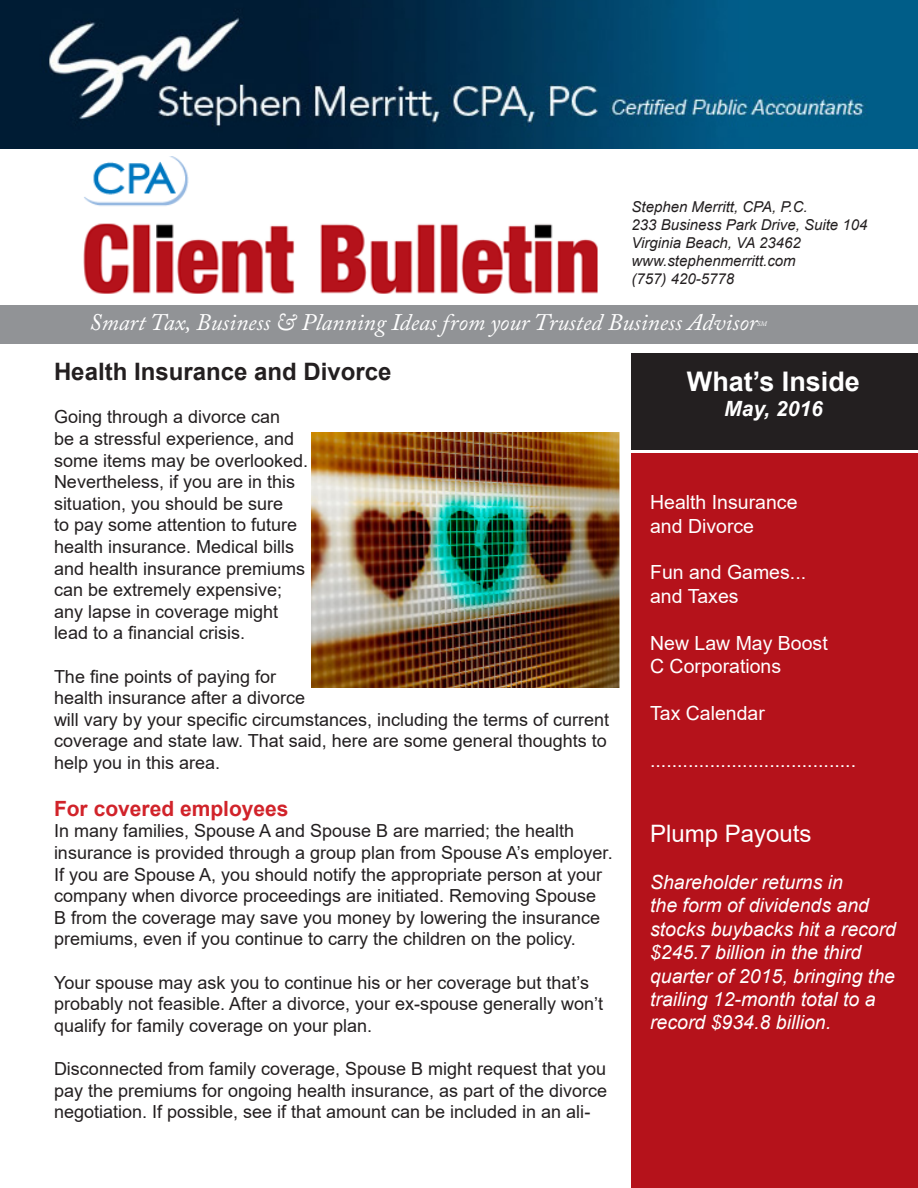
<style>
.page{position:relative;width:918px;height:1188px;background:#fff}
.page>*{position:absolute;margin:0;border:0;box-sizing:border-box;transform-origin:0 0}
.t1{font:700 27px "Arial";color:#fff}
.t2{font:700 24px "Arial";color:#231f20}
.t3{font:24px "Arial";color:#fff}
.t4{font:italic 23.7px "Adobe Caslon Pro";color:#fff}
.t5{font:700 21px "Arial";color:#d1232a}
.t6{font:italic 700 21px "Arial";color:#fff}
.t7{font:italic 19.5px/23.4px "Arial";color:#fff}
.t8{font:19.5px/23.4px "Arial";color:#fff}
.t9{font:18px/21.6px "Arial";color:#231f20}
.t10{font:italic 15px "Arial";color:#231f20}
.t11{font:italic 6.75px "Adobe Caslon Pro";color:#fff}
</style>
<div class="page">
<img style="left:0;top:0;width:918px;height:149px">
<img style="left:83px;top:156px;width:515px;height:138px">
<div style="left:0;top:305px;width:918px;height:38px;background:#919396"></div>
<div style="left:632px;top:354px;width:286px;height:96px;background:#231f20"></div>
<div style="left:632px;top:453px;width:286px;height:735px;background:#b5121b"></div>
<img style="left:311px;top:432px;width:308px;height:256px">
<p class="t10" style="left:632px;top:197px;width:178px">Stephen Merritt, CPA, P.C.</p>
<p class="t10" style="left:632px;top:215px;width:237px">233 Business Park Drive, Suite 104</p>
<p class="t10" style="left:632px;top:233px;width:171px">Virginia Beach, VA 23462</p>
<p class="t10" style="left:632px;top:251px;width:166px">www.stephenmerritt.com</p>
<p class="t10" style="left:632px;top:269px;width:104px">(757) 420-5778</p>
<p class="t4" style="left:90px;top:308px;width:669px">Smart Tax, Business &amp; Planning Ideas from your Trusted Business Advisor</p>
<p class="t11" style="left:757px;top:320px;width:11px">SM</p>
<p class="t2" style="left:54px;top:355px;width:339px">Health Insurance and Divorce</p>
<p class="t9" style="left:54px;top:406px;width:256px">Going through a divorce can<br>be a stressful experience, and some items may be overlooked.<br>Nevertheless, if you are in this situation, you should be sure<br>to pay some attention to future health insurance. Medical bills and health insurance premiums can be extremely expensive; any lapse in coverage might lead to a financial crisis.</p>
<p class="t9" style="left:54px;top:665px;width:557px">The fine points of paying for<br>health insurance after a divorce<br>will vary by your specific circumstances, including the terms of current coverage and state law. That said, here are some general thoughts to help you in this area.</p>
<p class="t5" style="left:54px;top:794px;width:236px">For covered employees</p>
<p class="t9" style="left:54px;top:820px;width:560px">In many families, Spouse A and Spouse B are married; the health insurance is provided through a group plan from Spouse A’s employer.<br>If you are Spouse A, you should notify the appropriate person at your company when divorce proceedings are initiated. Removing Spouse B from the coverage may save you money by lowering the insurance premiums, even if you continue to carry the children on the policy.</p>
<p class="t9" style="left:54px;top:971px;width:551px">Your spouse may ask you to continue his or her coverage but that’s probably not feasible. After a divorce, your ex-spouse generally won’t qualify for family coverage on your plan.</p>
<p class="t9" style="left:54px;top:1058px;width:555px;text-align:justify">Disconnected from family coverage, Spouse B might request that you pay the premiums for ongoing health insurance, as part of the divorce negotiation. If possible, see if that amount can be included in an ali-</p>
<p class="t1" style="left:687px;top:363px;width:175px">What’s Inside</p>
<p class="t6" style="left:724px;top:395px;width:100px">May, 2016</p>
<p class="t8" style="left:650px;top:491px;width:149px">Health Insurance and Divorce</p>
<p class="t8" style="left:650px;top:561px;width:158px">Fun and Games... and Taxes</p>
<p class="t8" style="left:650px;top:631px;width:179px">New Law May Boost<br>C Corporations</p>
<p class="t8" style="left:650px;top:701px;width:116px">Tax Calendar</p>
<p class="t8" style="left:650px;top:748px;width:207px">......................................</p>
<p class="t3" style="left:650px;top:817px;width:163px">Plump Payouts</p>
<p class="t7" style="left:650px;top:871px;width:248px">Shareholder returns in<br>the form of dividends and stocks buybacks hit a record $245.7 billion in the third quarter of 2015, bringing the trailing 12-month total to a record $934.8 billion.</p>
</div>
